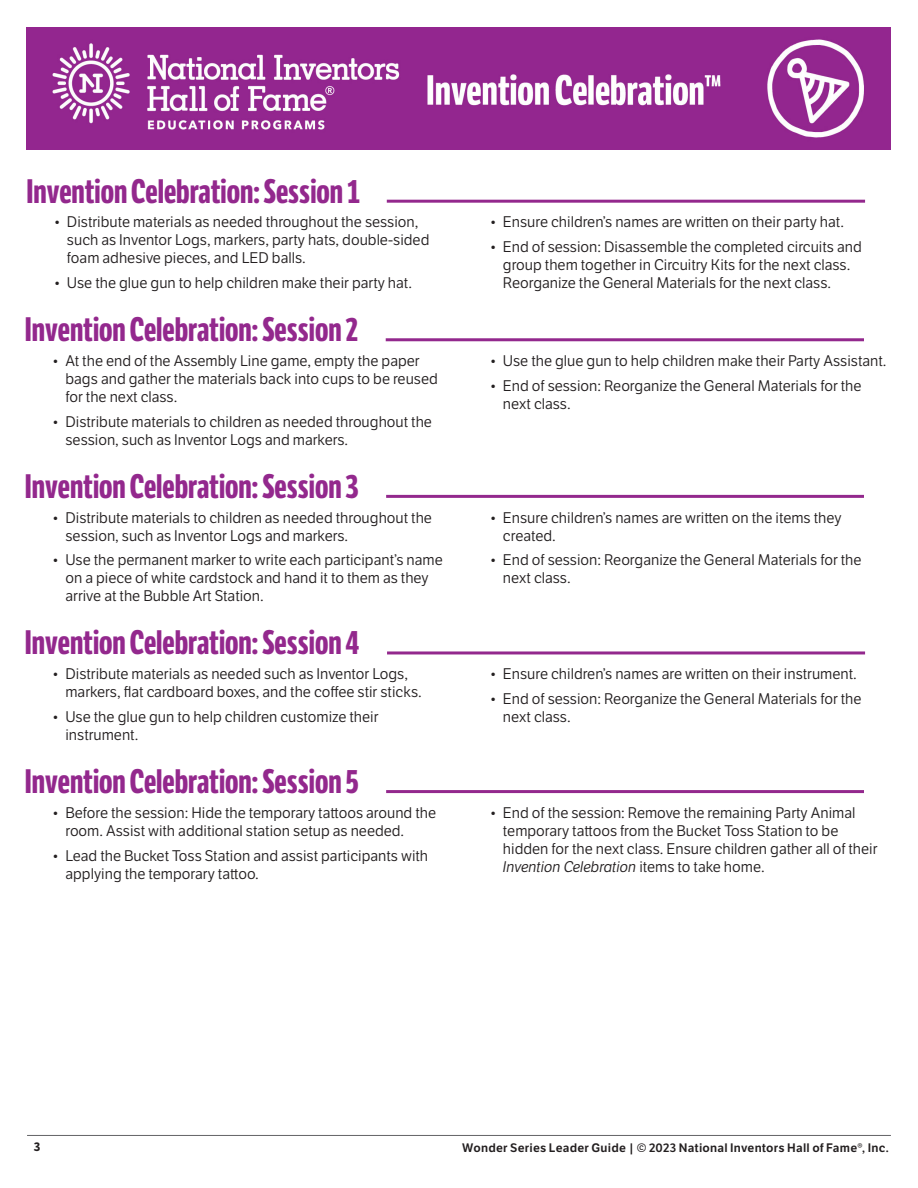
<style>
.page{position:relative;width:918px;height:1188px;background:#fff}
.page>*{position:absolute;margin:0;border:0;box-sizing:border-box;transform-origin:0 0}
.Session_Header{font:700 33px "LFT Etica Compressed";color:#93288d}
.t1{font:15px/18px "LFT Etica";color:#231f20}
.t2{font:12px "LFT Etica SB";letter-spacing:.02em;color:#231f20}
.t3{font:700 12px "LFT Etica";color:#231f20}
.s1{font-style:italic}
</style>
<div class="page">
<hr style="left:27px;top:1135px;width:864px;height:1px;background:#636366">
<img style="left:26px;top:27px;width:864px;height:123px">
<hr style="left:387px;top:200px;width:478px;height:3px;background:#93288d">
<hr style="left:386px;top:338px;width:478px;height:3px;background:#93288d">
<hr style="left:386px;top:495px;width:478px;height:3px;background:#93288d">
<hr style="left:387px;top:651px;width:478px;height:3px;background:#93288d">
<hr style="left:386px;top:790px;width:478px;height:3px;background:#93288d">
<p class="Session_Header" style="left:26px;top:171px;width:335px">Invention Celebration: Session 1</p>
<p class="t1" style="left:67px;top:214px;width:364px;text-indent:-14px">• Distribute materials as needed throughout the session, such as Inventor Logs, markers, party hats, double-sided foam adhesive pieces, and LED balls.</p>
<p class="t1" style="left:53px;top:274px;width:360px">• Use the glue gun to help children make their party hat.</p>
<p class="Session_Header" style="left:25px;top:310px;width:335px">Invention Celebration: Session 2</p>
<p class="t1" style="left:65px;top:352px;width:374px;text-indent:-14px">• At the end of the Assembly Line game, empty the paper bags and gather the materials back into cups to be reused for the next class.</p>
<p class="t1" style="left:65px;top:413px;width:368px;text-indent:-14px">• Distribute materials to children as needed throughout the session, such as Inventor Logs and markers.</p>
<p class="Session_Header" style="left:25px;top:467px;width:335px">Invention Celebration: Session 3</p>
<p class="t1" style="left:65px;top:509px;width:368px;text-indent:-14px">• Distribute materials to children as needed throughout the session, such as Inventor Logs and markers.</p>
<p class="t1" style="left:65px;top:552px;width:379px;text-indent:-14px">• Use the permanent marker to write each participant’s name on a piece of white cardstock and hand it to them as they arrive at the Bubble Art Station.</p>
<p class="Session_Header" style="left:25px;top:623px;width:336px">Invention Celebration: Session 4</p>
<p class="t1" style="left:65px;top:665px;width:358px;text-indent:-14px">• Distribute materials as needed such as Inventor Logs, markers, flat cardboard boxes, and the coffee stir sticks.</p>
<p class="t1" style="left:65px;top:708px;width:315px;text-indent:-14px">• Use the glue gun to help children customize their instrument.</p>
<p class="Session_Header" style="left:25px;top:762px;width:335px">Invention Celebration: Session 5</p>
<p class="t1" style="left:65px;top:804px;width:372px;text-indent:-14px">• Before the session: Hide the temporary tattoos around the room. Assist with additional station setup as needed.</p>
<p class="t1" style="left:65px;top:847px;width:364px;text-indent:-14px">• Lead the Bucket Toss Station and assist participants with applying the temporary tattoo.</p>
<p class="t1" style="left:489px;top:214px;width:356px">• Ensure children’s names are written on their party hat.</p>
<p class="t1" style="left:503px;top:238px;width:360px;text-indent:-14px">• End of session: Disassemble the completed circuits and group them together in Circuitry Kits for the next class.<br>Reorganize the General Materials for the next class.</p>
<p class="t1" style="left:489px;top:352px;width:399px">• Use the glue gun to help children make their Party Assistant.</p>
<p class="t1" style="left:503px;top:377px;width:360px;text-indent:-14px">• End of session: Reorganize the General Materials for the next class.</p>
<p class="t1" style="left:503px;top:509px;width:340px;text-indent:-14px">• Ensure children’s names are written on the items they created.</p>
<p class="t1" style="left:503px;top:552px;width:360px;text-indent:-14px">• End of session: Reorganize the General Materials for the next class.</p>
<p class="t1" style="left:489px;top:665px;width:369px">• Ensure children’s names are written on their instrument.</p>
<p class="t1" style="left:503px;top:690px;width:360px;text-indent:-14px">• End of session: Reorganize the General Materials for the next class.</p>
<p class="t1" style="left:503px;top:804px;width:376px;text-indent:-14px">• End of the session: Remove the remaining Party Animal temporary tattoos from the Bucket Toss Station to be hidden for the next class. Ensure children gather all of their <span class="s1">Invention Celebration</span> items to take home.</p>
<p class="t3" style="left:34px;top:1140px;width:8px">3</p>
<p class="t2" style="left:462px;top:1141px;width:428px">Wonder Series Leader Guide | © 2023 National Inventors Hall of Fame®, Inc.</p>
</div>
